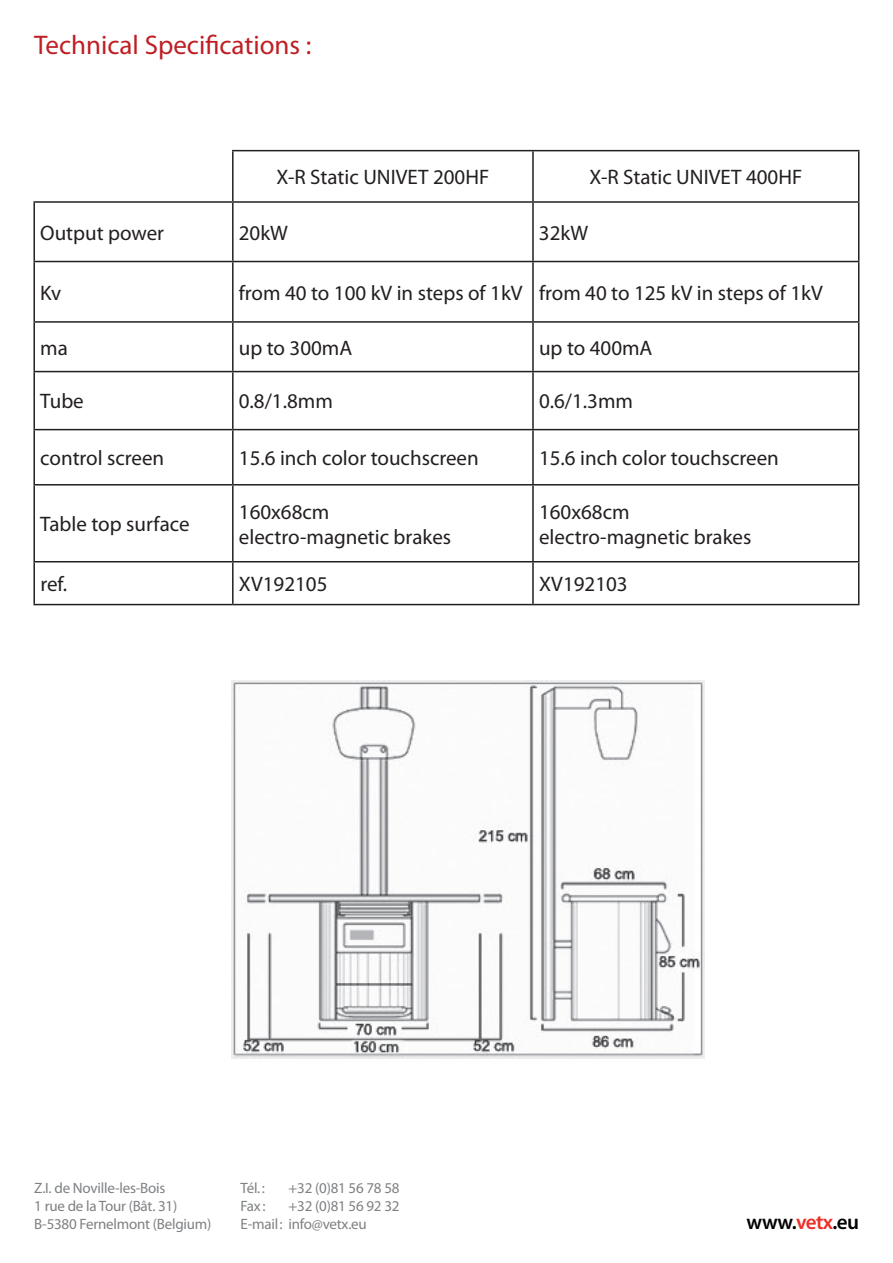
<style>
.page{position:relative;width:893px;height:1263px;background:#fff}
.page>*{position:absolute;margin:0;border:0;box-sizing:border-box;transform-origin:0 0}
.t1{font:27px "Myriad Pro";color:#bf1f24}
.t2{font:21px/25.2px "Myriad Pro";color:#231f20}
.t3{font:600 21px "Myriad Pro";letter-spacing:-.03em;color:#000001}
.t4{font:15px/18px "Myriad Pro";letter-spacing:-.015em;color:#7e8083}
.s1{color:#ee2e29}
</style>
<div class="page">
<img style="left:232px;top:680px;width:472px;height:379px">
<hr style="left:232px;top:150px;width:301px;height:1px;background:#231f20">
<hr style="left:232px;top:151px;width:2px;height:50px;background:#231f20">
<hr style="left:533px;top:150px;width:326px;height:1px;background:#231f20">
<hr style="left:532px;top:151px;width:2px;height:50px;background:#231f20">
<hr style="left:858px;top:151px;width:1px;height:50px;background:#231f20">
<hr style="left:33px;top:201px;width:200px;height:2px;background:#231f20">
<hr style="left:33px;top:203px;width:2px;height:58px;background:#231f20">
<hr style="left:233px;top:201px;width:300px;height:2px;background:#231f20">
<hr style="left:232px;top:203px;width:2px;height:58px;background:#231f20">
<hr style="left:533px;top:201px;width:326px;height:2px;background:#231f20">
<hr style="left:532px;top:203px;width:2px;height:58px;background:#231f20">
<hr style="left:858px;top:203px;width:1px;height:58px;background:#231f20">
<hr style="left:33px;top:261px;width:200px;height:1px;background:#231f20">
<hr style="left:33px;top:262px;width:2px;height:59px;background:#231f20">
<hr style="left:233px;top:261px;width:300px;height:1px;background:#231f20">
<hr style="left:232px;top:262px;width:2px;height:59px;background:#231f20">
<hr style="left:533px;top:261px;width:326px;height:1px;background:#231f20">
<hr style="left:532px;top:262px;width:2px;height:59px;background:#231f20">
<hr style="left:858px;top:262px;width:1px;height:59px;background:#231f20">
<hr style="left:33px;top:321px;width:200px;height:2px;background:#231f20">
<hr style="left:33px;top:323px;width:2px;height:48px;background:#231f20">
<hr style="left:233px;top:321px;width:300px;height:2px;background:#231f20">
<hr style="left:232px;top:323px;width:2px;height:48px;background:#231f20">
<hr style="left:533px;top:321px;width:326px;height:2px;background:#231f20">
<hr style="left:532px;top:323px;width:2px;height:48px;background:#231f20">
<hr style="left:858px;top:323px;width:1px;height:48px;background:#231f20">
<hr style="left:33px;top:371px;width:200px;height:1px;background:#231f20">
<hr style="left:33px;top:372px;width:2px;height:57px;background:#231f20">
<hr style="left:233px;top:371px;width:300px;height:1px;background:#231f20">
<hr style="left:232px;top:372px;width:2px;height:57px;background:#231f20">
<hr style="left:533px;top:371px;width:326px;height:1px;background:#231f20">
<hr style="left:532px;top:372px;width:2px;height:57px;background:#231f20">
<hr style="left:858px;top:372px;width:1px;height:57px;background:#231f20">
<hr style="left:33px;top:429px;width:200px;height:1px;background:#231f20">
<hr style="left:33px;top:430px;width:2px;height:54px;background:#231f20">
<hr style="left:233px;top:429px;width:300px;height:1px;background:#231f20">
<hr style="left:232px;top:430px;width:2px;height:54px;background:#231f20">
<hr style="left:533px;top:429px;width:326px;height:1px;background:#231f20">
<hr style="left:532px;top:430px;width:2px;height:54px;background:#231f20">
<hr style="left:858px;top:430px;width:1px;height:54px;background:#231f20">
<hr style="left:33px;top:484px;width:200px;height:1px;background:#231f20">
<hr style="left:33px;top:485px;width:2px;height:76px;background:#231f20">
<hr style="left:233px;top:484px;width:300px;height:1px;background:#231f20">
<hr style="left:232px;top:485px;width:2px;height:76px;background:#231f20">
<hr style="left:533px;top:484px;width:326px;height:1px;background:#231f20">
<hr style="left:532px;top:485px;width:2px;height:76px;background:#231f20">
<hr style="left:858px;top:485px;width:1px;height:76px;background:#231f20">
<hr style="left:33px;top:561px;width:200px;height:1px;background:#231f20">
<hr style="left:33px;top:562px;width:2px;height:42px;background:#231f20">
<hr style="left:233px;top:561px;width:300px;height:1px;background:#231f20">
<hr style="left:232px;top:562px;width:2px;height:42px;background:#231f20">
<hr style="left:533px;top:561px;width:326px;height:1px;background:#231f20">
<hr style="left:532px;top:562px;width:2px;height:42px;background:#231f20">
<hr style="left:858px;top:562px;width:1px;height:42px;background:#231f20">
<hr style="left:33px;top:604px;width:200px;height:1px;background:#231f20">
<hr style="left:233px;top:604px;width:300px;height:1px;background:#231f20">
<hr style="left:533px;top:604px;width:326px;height:1px;background:#231f20">
<p class="t1" style="left:34px;top:30px;width:279px">Technical Specifications :</p>
<p class="t2" style="left:276px;top:165px;width:214px">X-R Static UNIVET 200HF</p>
<p class="t2" style="left:589px;top:165px;width:214px">X-R Static UNIVET 400HF</p>
<p class="t2" style="left:40px;top:220px;width:125px">Output power</p>
<p class="t2" style="left:239px;top:220px;width:51px">20kW</p>
<p class="t2" style="left:539px;top:220px;width:51px">32kW</p>
<p class="t2" style="left:40px;top:280px;width:23px">Kv</p>
<p class="t2" style="left:239px;top:280px;width:585px">from 40 to 100 kV in steps of 1kV from 40 to 125 kV in steps of 1kV</p>
<p class="t2" style="left:40px;top:335px;width:29px">ma</p>
<p class="t2" style="left:239px;top:335px;width:115px">up to 300mA</p>
<p class="t2" style="left:539px;top:335px;width:115px">up to 400mA</p>
<p class="t2" style="left:40px;top:389px;width:45px">Tube</p>
<p class="t2" style="left:239px;top:389px;width:96px">0.8/1.8mm</p>
<p class="t2" style="left:539px;top:389px;width:96px">0.6/1.3mm</p>
<p class="t2" style="left:40px;top:446px;width:126px">control screen</p>
<p class="t2" style="left:239px;top:446px;width:241px">15.6 inch color touchscreen</p>
<p class="t2" style="left:539px;top:446px;width:241px">15.6 inch color touchscreen</p>
<p class="t2" style="left:40px;top:512px;width:151px">Table top surface</p>
<p class="t2" style="left:239px;top:499px;width:214px">160x68cm electro-magnetic brakes</p>
<p class="t2" style="left:539px;top:499px;width:214px">160x68cm electro-magnetic brakes</p>
<p class="t2" style="left:40px;top:572px;width:28px">ref.</p>
<p class="t2" style="left:239px;top:572px;width:90px">XV192105</p>
<p class="t2" style="left:539px;top:572px;width:90px">XV192103</p>
<p class="t4" style="left:34px;top:1179px;width:179px">Z.I. de Noville-les-Bois<br>1 rue de la Tour (Bât. 31)<br>B-5380 Fernelmont (Belgium)</p>
<p class="t4" style="left:241px;top:1179px;width:26px">Tél.:</p>
<p class="t4" style="left:289px;top:1179px;width:113px">+32 (0)81 56 78 58</p>
<p class="t4" style="left:241px;top:1197px;width:160px;text-indent:48px">+32 (0)81 56 92 32<br>E-mail: info@vetx.eu</p>
<p class="t4" style="left:241px;top:1197px;width:26px">Fax:</p>
<p class="t3" style="left:747px;top:1208px;width:114px">www.<span class="s1">vetx</span>.eu</p>
</div>
